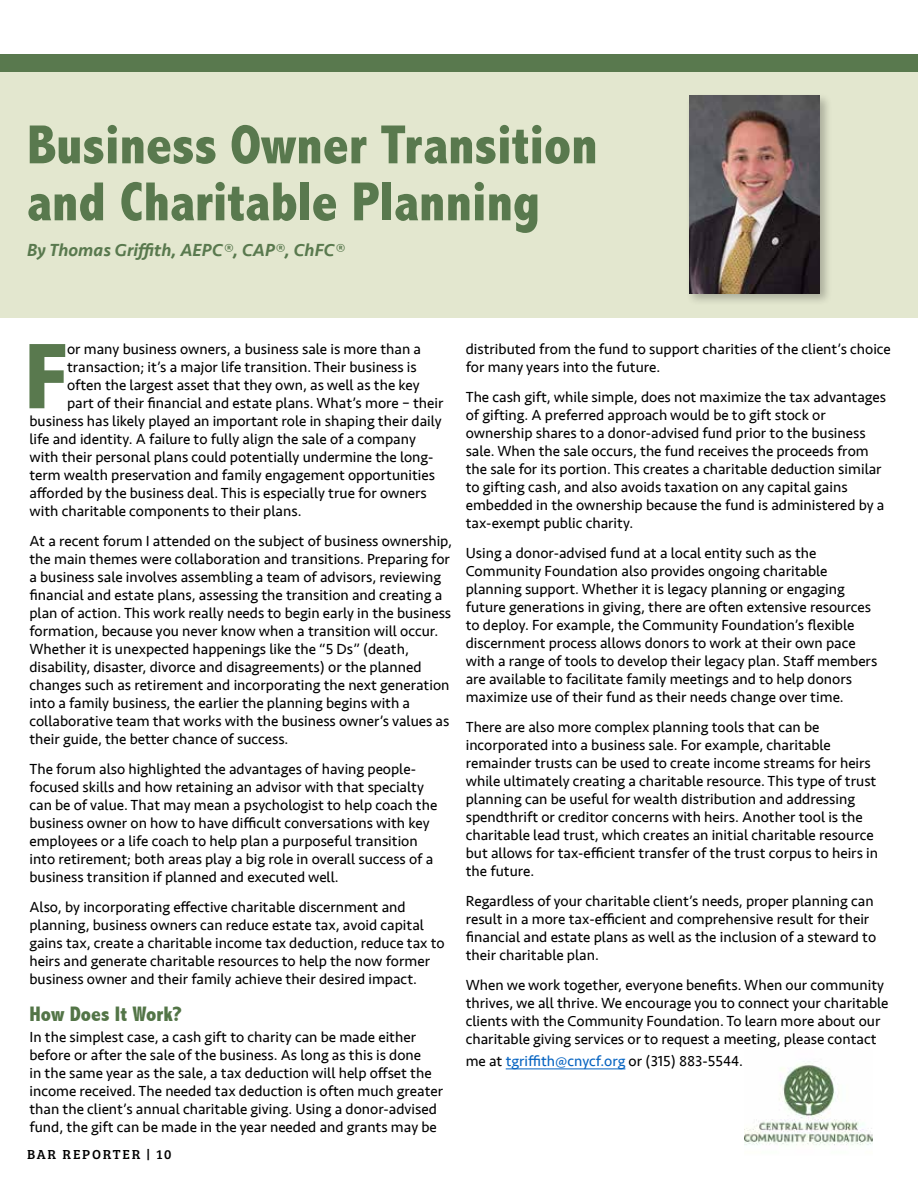
<style>
.page{position:relative;width:918px;height:1188px;background:#fff}
.page>*{position:absolute;margin:0;border:0;box-sizing:border-box;transform-origin:0 0}
.t1{font:800 condensed 94.35px "Abadi";color:#59794e}
.t2{font:800 condensed 55.5px/57px "Abadi";color:#59794e}
.t3{font:800 condensed 21px "Abadi";color:#537547}
.t4{font:italic 500 18px "Seravek";color:#59794e}
.t5{font:15px/18px "Seravek";color:#000}
.t6{font:13.5px "Bree Serif";letter-spacing:.13em;color:#000101}
.s1{color:#0563c1}
</style>
<div class="page">
<div style="left:0;top:71px;width:918px;height:247px;background:#e3e7cf"></div>
<hr style="left:506px;top:1069px;width:119px;height:1px;background:#0563c1">
<div style="left:686px;top:92px;width:146px;height:215px;background:#000;opacity:.25"></div>
<img style="left:689px;top:95px;width:131px;height:199px">
<img style="left:745px;top:1061px;width:127px;height:84px">
<div style="left:0;top:54px;width:918px;height:17px;background:#59794e"></div>
<h2 class="t2" style="left:27px;top:116px;width:572px">Business Owner Transition and Charitable Planning</h2>
<p class="t4" style="left:27px;top:239px;width:319px">By Thomas Griffith, AEPC®, CAP®, ChFC®</p>
<h1 class="t1" style="left:25px;top:322px;width:44px">F</h1>
<p class="t5" style="left:67px;top:340px;width:356px">or many business owners, a business sale is more than a</p>
<p class="t5" style="left:67px;top:358px;width:351px">transaction; it’s a major life transition. Their business is</p>
<p class="t5" style="left:67px;top:376px;width:354px">often the largest asset that they own, as well as the key</p>
<p class="t5" style="left:67px;top:394px;width:378px">part of their financial and estate plans. What’s more – their</p>
<p class="t5" style="left:29px;top:412px;width:414px">business has likely played an important role in shaping their daily</p>
<p class="t5" style="left:29px;top:430px;width:388px">life and identity. A failure to fully align the sale of a company</p>
<p class="t5" style="left:29px;top:448px;width:406px">with their personal plans could potentially undermine the long-</p>
<p class="t5" style="left:29px;top:466px;width:407px">term wealth preservation and family engagement opportunities</p>
<p class="t5" style="left:29px;top:484px;width:399px">afforded by the business deal. This is especially true for owners</p>
<p class="t5" style="left:29px;top:502px;width:274px">with charitable components to their plans.</p>
<p class="t5" style="left:29px;top:532px;width:424px">At a recent forum I attended on the subject of business ownership, the main themes were collaboration and transitions. Preparing for a business sale involves assembling a team of advisors, reviewing financial and estate plans, assessing the transition and creating a plan of action. This work really needs to begin early in the business formation, because you never know when a transition will occur.<br>Whether it is unexpected happenings like the “5 Ds” (death, disability, disaster, divorce and disagreements) or the planned changes such as retirement and incorporating the next generation into a family business, the earlier the planning begins with a collaborative team that works with the business owner’s values as their guide, the better chance of success.</p>
<p class="t5" style="left:29px;top:760px;width:409px">The forum also highlighted the advantages of having people&shy;focused skills and how retaining an advisor with that specialty can be of value. That may mean a psychologist to help coach the business owner on how to have difficult conversations with key employees or a life coach to help plan a purposeful transition into retirement; both areas play a big role in overall success of a business transition if planned and executed well.</p>
<p class="t5" style="left:29px;top:898px;width:417px">Also, by incorporating effective charitable discernment and planning, business owners can reduce estate tax, avoid capital gains tax, create a charitable income tax deduction, reduce tax to heirs and generate charitable resources to help the now former business owner and their family achieve their desired impact.</p>
<h3 class="t3" style="left:29px;top:1002px;width:154px">How Does It Work?</h3>
<p class="t5" style="left:29px;top:1028px;width:415px">In the simplest case, a cash gift to charity can be made either before or after the sale of the business. As long as this is done<br>in the same year as the sale, a tax deduction will help offset the income received. The needed tax deduction is often much greater than the client’s annual charitable giving. Using a donor-advised fund, the gift can be made in the year needed and grants may be</p>
<p class="t6" style="left:27px;top:1144px;width:146px">BAR REPORTER | 10</p>
<p class="t5" style="left:466px;top:340px;width:427px">distributed from the fund to support charities of the client’s choice for many years into the future.</p>
<p class="t5" style="left:466px;top:388px;width:422px">The cash gift, while simple, does not maximize the tax advantages of gifting. A preferred approach would be to gift stock or ownership shares to a donor-advised fund prior to the business sale. When the sale occurs, the fund receives the proceeds from the sale for its portion. This creates a charitable deduction similar to gifting cash, and also avoids taxation on any capital gains embedded in the ownership because the fund is administered by a tax-exempt public charity.</p>
<p class="t5" style="left:466px;top:544px;width:413px">Using a donor-advised fund at a local entity such as the Community Foundation also provides ongoing charitable planning support. Whether it is legacy planning or engaging future generations in giving, there are often extensive resources to deploy. For example, the Community Foundation’s flexible discernment process allows donors to work at their own pace with a range of tools to develop their legacy plan. Staff members are available to facilitate family meetings and to help donors maximize use of their fund as their needs change over time.</p>
<p class="t5" style="left:466px;top:718px;width:414px">There are also more complex planning tools that can be incorporated into a business sale. For example, charitable remainder trusts can be used to create income streams for heirs while ultimately creating a charitable resource. This type of trust planning can be useful for wealth distribution and addressing spendthrift or creditor concerns with heirs. Another tool is the charitable lead trust, which creates an initial charitable resource but allows for tax-efficient transfer of the trust corpus to heirs in the future.</p>
<p class="t5" style="left:466px;top:892px;width:412px">Regardless of your charitable client’s needs, proper planning can result in a more tax-efficient and comprehensive result for their financial and estate plans as well as the inclusion of a steward to their charitable plan.</p>
<p class="t5" style="left:466px;top:976px;width:424px">When we work together, everyone benefits. When our community thrives, we all thrive. We encourage you to connect your charitable clients with the Community Foundation. To learn more about our charitable giving services or to request a meeting, please contact</p>
<p class="t5" style="left:466px;top:1052px;width:279px">me at <span class="s1">tgriffith@cnycf.org</span> or (315) 883-5544.</p>
</div>
